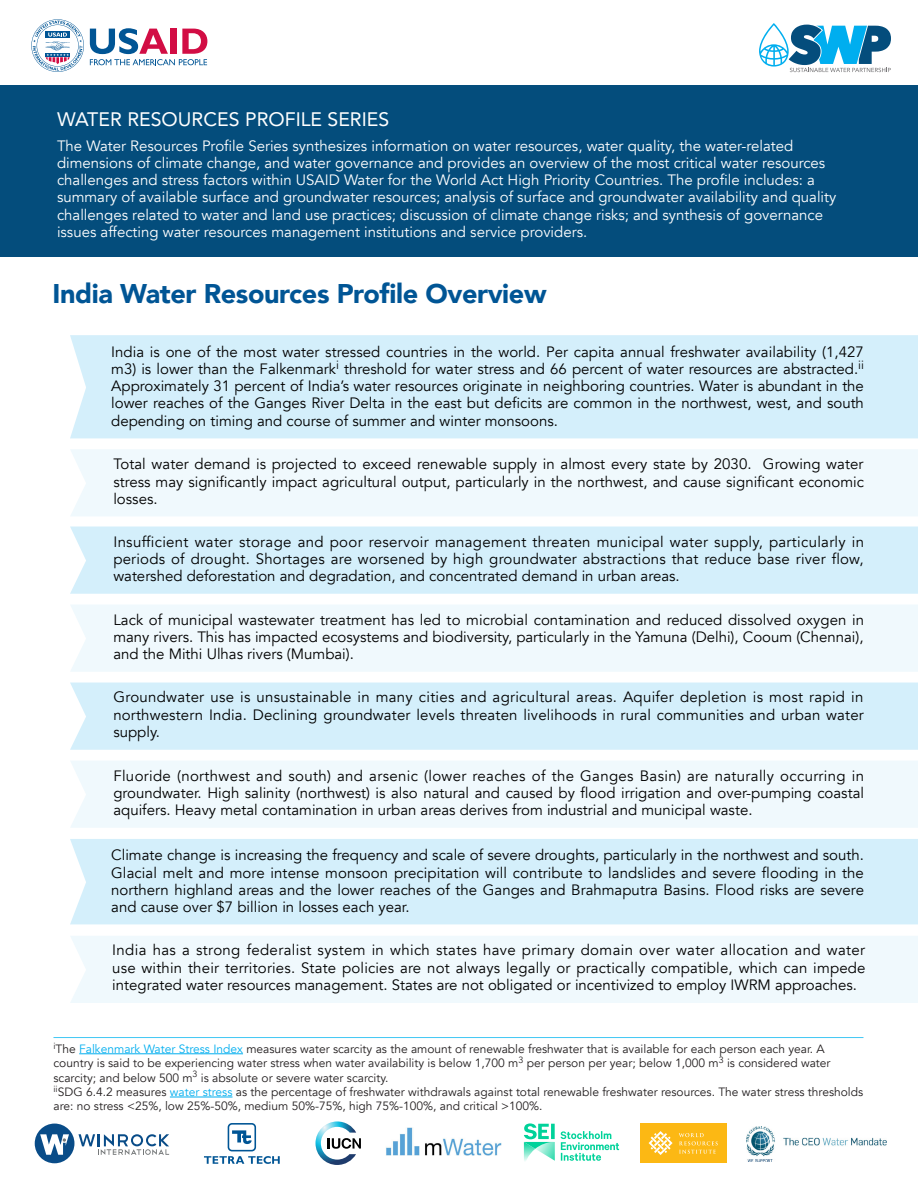
<style>
.page{position:relative;width:918px;height:1188px;background:#fff}
.page>*{position:absolute;margin:0;border:0;box-sizing:border-box;transform-origin:0 0}
.t1{font:900 27px "Avenir";letter-spacing:-.015em;color:#005595}
.t2{font:19.5px "Avenir";color:#fff}
.t3{font:15px/17.2px "Avenir";color:#000;text-align:justify}
.t4{font:15px/17.2px "Avenir";color:#fff}
.t5{font:12px/14.4px "Avenir";color:#231f20}
.s1{color:#00aeef}
</style>
<div class="page">
<div style="left:70px;top:936px;width:848px;height:67px;background:#f0f9fd"></div>
<div style="left:70px;top:683px;width:848px;height:67px;background:#d4effb"></div>
<div style="left:70px;top:335px;width:848px;height:103px;background:#d4effb"></div>
<div style="left:0;top:85px;width:918px;height:172px;background:#044d7c"></div>
<svg style="left:759px;top:23px;width:132px;height:49px"></svg>
<svg style="left:90px;top:28px;width:117px;height:37px"></svg>
<svg style="left:31px;top:19px;width:53px;height:53px"></svg>
<svg style="left:35px;top:1124px;width:134px;height:39px"></svg>
<svg style="left:204px;top:1123px;width:76px;height:41px"></svg>
<svg style="left:524px;top:1123px;width:31px;height:38px"></svg>
<svg style="left:561px;top:1131px;width:58px;height:30px"></svg>
<svg style="left:315px;top:1121px;width:46px;height:44px"></svg>
<img style="left:747px;top:1127px;width:139px;height:34px">
<div style="left:640px;top:1123px;width:87px;height:39px;background:#fcb814"></div>
<svg style="left:679px;top:1133px;width:39px;height:21px"></svg>
<svg style="left:649px;top:1131px;width:24px;height:24px"></svg>
<img style="left:386px;top:1127px;width:116px;height:28px">
<div style="left:71px;top:449px;width:847px;height:67px;background:#f0f9fd"></div>
<hr style="left:53px;top:1037px;width:810px;height:1px;background:#40c7f4">
<hr style="left:79px;top:1053px;width:164px;height:1px;background:#00aeef">
<hr style="left:170px;top:1097px;width:62px;height:1px;background:#00aeef">
<div style="left:70px;top:527px;width:848px;height:67px;background:#d4effb"></div>
<div style="left:71px;top:605px;width:847px;height:67px;background:#f0f9fd"></div>
<div style="left:71px;top:761px;width:847px;height:67px;background:#f0f9fd"></div>
<div style="left:70px;top:839px;width:848px;height:85px;background:#d4effb"></div>
<p class="t2" style="left:57px;top:103px;width:334px">WATER RESOURCES PROFILE SERIES</p>
<p class="t4" style="left:57px;top:137px;width:781px">The Water Resources Profile Series synthesizes information on water resources, water quality, the water-related dimensions of climate change, and water governance and provides an overview of the most critical water resources challenges and stress factors within USAID Water for the World Act High Priority Countries. The profile includes: a summary of available surface and groundwater resources; analysis of surface and groundwater availability and quality challenges related to water and land use practices; discussion of climate change risks; and synthesis of governance issues affecting water resources management institutions and service providers.</p>
<p class="t1" style="left:53px;top:270px;width:495px">India Water Resources Profile Overview</p>
<p class="t3" style="left:111px;top:343px;width:754px">India is one of the most water stressed countries in the world. Per capita annual freshwater availability (1,427 m3) is lower than the Falkenmark<sup>i</sup> threshold for water stress and 66 percent of water resources are abstracted.<sup>ii </sup>Approximately 31 percent of India’s water resources originate in neighboring countries. Water is abundant in the lower reaches of the Ganges River Delta in the east but deficits are common in the northwest, west, and south depending on timing and course of summer and winter monsoons.</p>
<p class="t3" style="left:113px;top:456px;width:752px">Total water demand is projected to exceed renewable supply in almost every state by 2030. Growing water stress may significantly impact agricultural output, particularly in the northwest, and cause significant economic losses.</p>
<p class="t3" style="left:113px;top:533px;width:752px">Insufficient water storage and poor reservoir management threaten municipal water supply, particularly in periods of drought. Shortages are worsened by high groundwater abstractions that reduce base river flow, watershed deforestation and degradation, and concentrated demand in urban areas.</p>
<p class="t3" style="left:113px;top:611px;width:752px">Lack of municipal wastewater treatment has led to microbial contamination and reduced dissolved oxygen in many rivers. This has impacted ecosystems and biodiversity, particularly in the Yamuna (Delhi), Cooum (Chennai), and the Mithi Ulhas rivers (Mumbai).</p>
<p class="t3" style="left:113px;top:689px;width:752px">Groundwater use is unsustainable in many cities and agricultural areas. Aquifer depletion is most rapid in northwestern India. Declining groundwater levels threaten livelihoods in rural communities and urban water supply.</p>
<p class="t3" style="left:113px;top:767px;width:752px">Fluoride (northwest and south) and arsenic (lower reaches of the Ganges Basin) are naturally occurring in groundwater. High salinity (northwest) is also natural and caused by flood irrigation and over-pumping coastal aquifers. Heavy metal contamination in urban areas derives from industrial and municipal waste.</p>
<p class="t3" style="left:111px;top:847px;width:754px">Climate change is increasing the frequency and scale of severe droughts, particularly in the northwest and south.<br>Glacial melt and more intense monsoon precipitation will contribute to landslides and severe flooding in the northern highland areas and the lower reaches of the Ganges and Brahmaputra Basins. Flood risks are severe and cause over $7 billion in losses each year.</p>
<p class="t3" style="left:112px;top:942px;width:755px">India has a strong federalist system in which states have primary domain over water allocation and water use within their territories. State policies are not always legally or practically compatible, which can impede integrated water resources management. States are not obligated or incentivized to employ IWRM approaches.</p>
<p class="t5" style="left:53px;top:1042px;width:779px"><sup>i</sup>The <span class="s1">Falkenmark Water Stress Index</span> measures water scarcity as the amount of renewable freshwater that is available for each person each year. A country is said to be experiencing water stress when water availability is below 1,700 m<sup>3</sup> per person per year; below 1,000 m<sup>3</sup> is considered water scarcity; and below 500 m<sup>3</sup> is absolute or severe water scarcity.</p>
<p class="t5" style="left:53px;top:1085px;width:811px"><sup>ii</sup>SDG 6.4.2 measures <span class="s1">water stress</span> as the percentage of freshwater withdrawals against total renewable freshwater resources. The water stress thresholds are: no stress &lt;25%, low 25%-50%, medium 50%-75%, high 75%-100%, and critical &gt;100%.</p>
</div>
